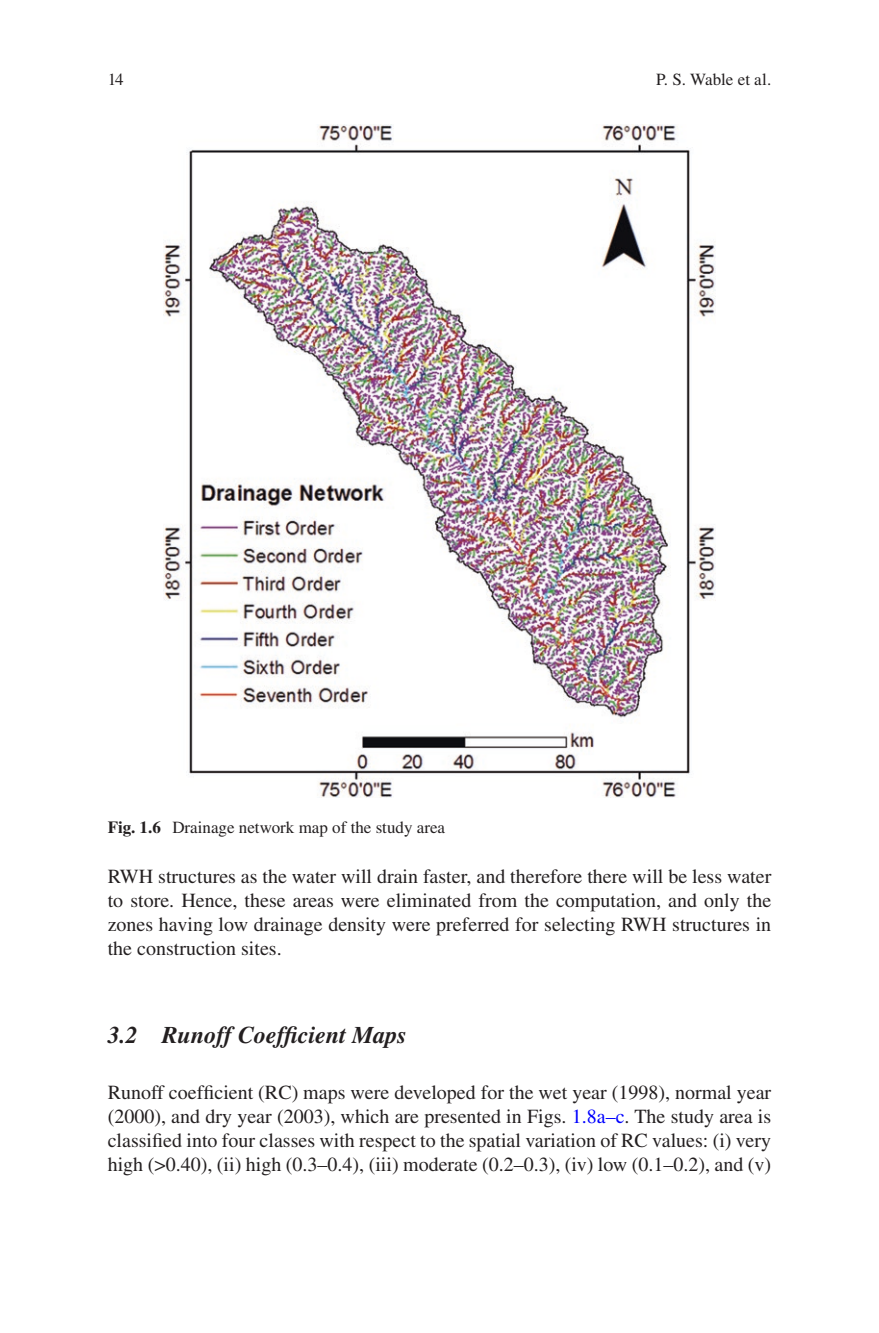
<style>
.page{position:relative;width:879px;height:1333px;background:#fff}
.page>*{position:absolute;margin:0;border:0;box-sizing:border-box;transform-origin:0 0}
._2_hd{font:italic 700 24px "Times LT Std";color:#231f20}
.Text_flush{font:20px/24px "Times LT Std";color:#231f20;text-align:justify}
.t1{font:17px "Times LT Std";color:#231f20}
.s1{font-weight:700}
.s2{color:#00f}
</style>
<div class="page">
<img style="left:163px;top:124px;width:552px;height:673px">
<p class="t1" style="left:108px;top:70px;width:18px">14</p>
<p class="t1" style="left:656px;top:70px;width:117px">P. S. Wable et al.</p>
<p class="t1" style="left:108px;top:817px;width:339px"><span class="s1">Fig. 1.6</span> Drainage network map of the study area</p>
<p class="Text_flush" style="left:108px;top:863px;width:665px">RWH structures as the water will drain faster, and therefore there will be less water to store. Hence, these areas were eliminated from the computation, and only the zones having low drainage density were preferred for selecting RWH structures in the construction sites.</p>
<h3 class="_2_hd" style="left:108px;top:1020px;width:300px">3.2 Runoff Coefficient Maps</h3>
<p class="Text_flush" style="left:108px;top:1079px;width:665px">Runoff coefficient (RC) maps were developed for the wet year (1998), normal year (2000), and dry year (2003), which are presented in Figs. <span class="s2">1.8a–c</span>. The study area is classified into four classes with respect to the spatial variation of RC values: (i) very high (&gt;0.40), (ii) high (0.3–0.4), (iii) moderate (0.2–0.3), (iv) low (0.1–0.2), and (v)</p>
</div>
